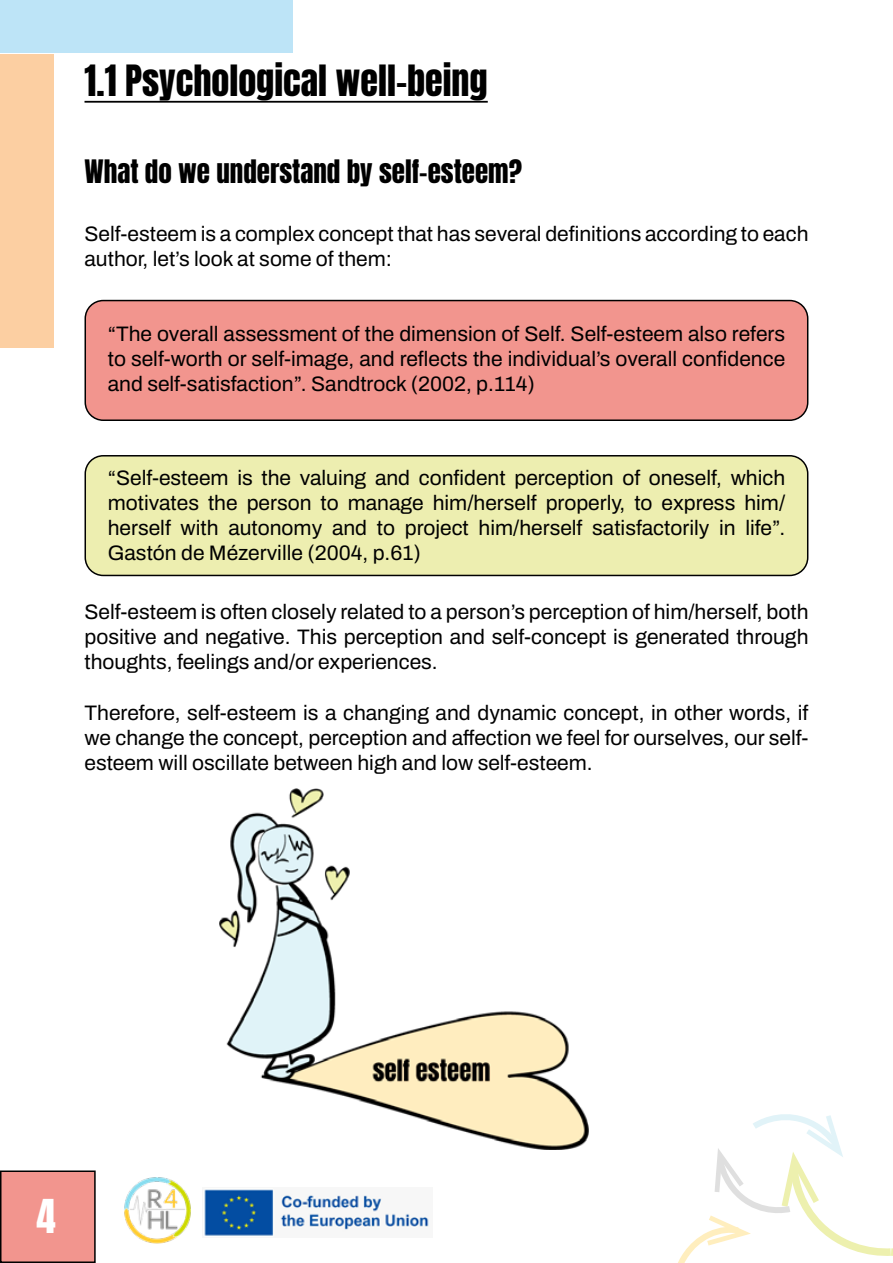
<style>
.page{position:relative;width:893px;height:1263px;background:#fff}
.page>*{position:absolute;margin:0;border:0;box-sizing:border-box;transform-origin:0 0}
.t1{font:39px "Anton";color:#fff}
.t2{font:36px "Anton";color:#000}
.t3{font:27px "Anton";color:#000}
.t4{font:600 21px/25.2px "Archivo";color:#000;text-align:justify}
</style>
<div class="page">
<div style="left:1px;top:1171px;width:94px;height:91px;background:#f2958e"></div>
<div style="left:0;top:1170px;width:96px;height:93px;border:2px solid #000"></div>
<svg style="left:678px;top:1114px;width:215px;height:149px"></svg>
<div style="left:0;top:0;width:293px;height:53px;background:#bde4f7"></div>
<div style="left:0;top:54px;width:53px;height:294px;background:#fccfa2"></div>
<img style="left:124px;top:1177px;width:67px;height:67px">
<img style="left:204px;top:1189px;width:225px;height:47px">
<hr style="left:85px;top:101px;width:403px;height:2px;background:#000">
<div style="left:85px;top:301px;width:723px;height:119px;background:#f2958e;border-radius:18px"></div>
<div style="left:85px;top:300px;width:723px;height:121px;border:2px solid #000;border-radius:18px"></div>
<div style="left:85px;top:456px;width:723px;height:119px;background:#edeeb0;border-radius:18px"></div>
<div style="left:85px;top:455px;width:723px;height:121px;border:2px solid #000;border-radius:18px"></div>
<img style="left:220px;top:789px;width:368px;height:360px">
<h2 class="t2" style="left:85px;top:63px;width:405px">1.1 Psychological well-being</h2>
<p class="t3" style="left:85px;top:158px;width:439px">What do we understand by self-esteem?</p>
<p class="t4" style="left:85px;top:221px;width:725px">Self-esteem is a complex concept that has several definitions according to each author, let’s look at some of them:</p>
<p class="t4" style="left:108px;top:321px;width:679px">“The overall assessment of the dimension of Self. Self-esteem also refers to self-worth or self-image, and reflects the individual’s overall confidence and self-satisfaction”. Sandtrock (2002, p.114)</p>
<p class="t4" style="left:108px;top:465px;width:679px">“Self-esteem is the valuing and confident perception of oneself, which motivates the person to manage him/herself properly, to express him/ herself with autonomy and to project him/herself satisfactorily in life”.<br>Gastón de Mézerville (2004, p.61)</p>
<p class="t4" style="left:85px;top:599px;width:725px">Self-esteem is often closely related to a person’s perception of him/herself, both positive and negative. This perception and self-concept is generated through thoughts, feelings and/or experiences.</p>
<p class="t4" style="left:85px;top:700px;width:725px">Therefore, self-esteem is a changing and dynamic concept, in other words, if we change the concept, perception and affection we feel for ourselves, our self&shy;esteem will oscillate between high and low self-esteem.</p>
<h1 class="t1" style="left:36px;top:1197px;width:21px">4</h1>
</div>
